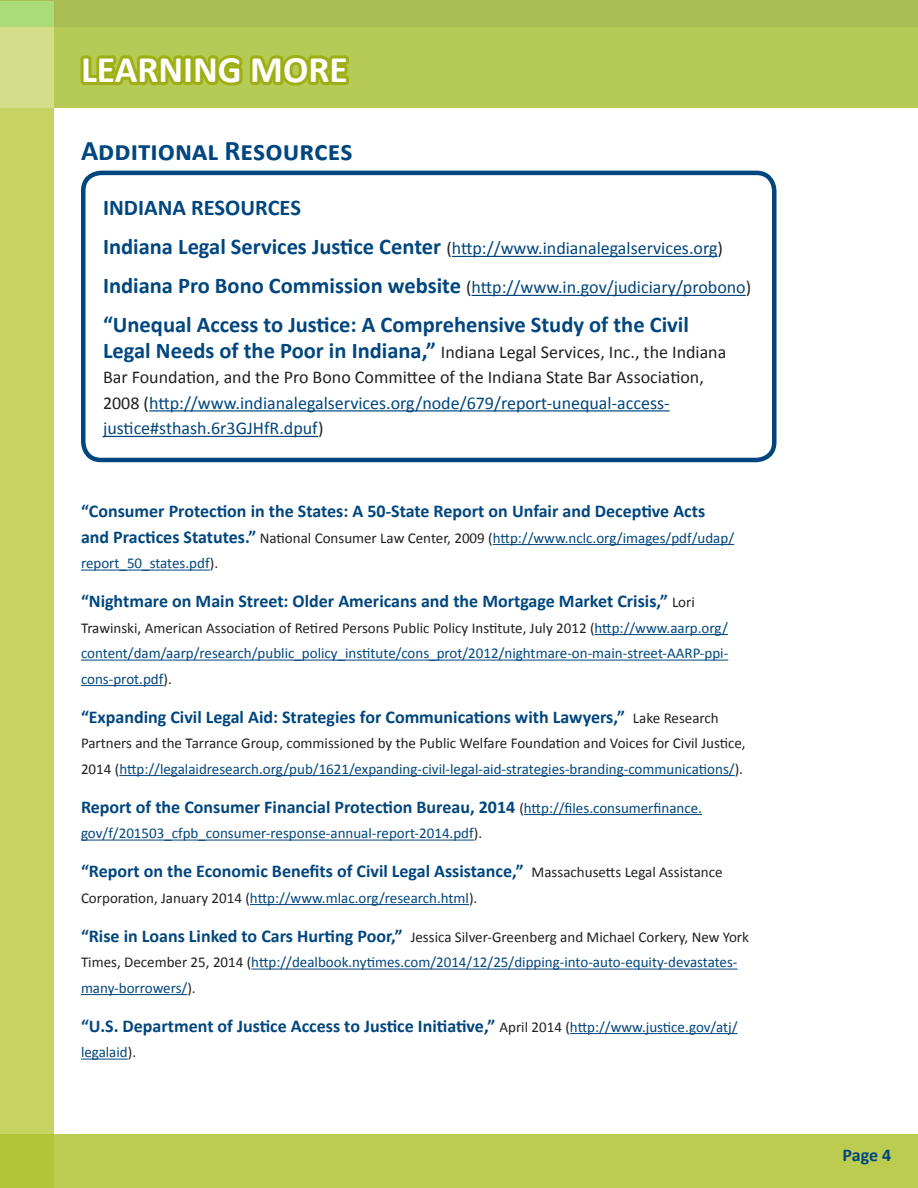
<style>
.page{position:relative;width:918px;height:1188px;background:#fff}
.page>*{position:absolute;margin:0;border:0;box-sizing:border-box;transform-origin:0 0}
.t1{font:700 37.5px "Calibri";color:#fff}
.t2{font:700 28.5px "Calibri";color:#00467e}
.t3{font:700 22.5px "Calibri";color:#00467e}
.t4{font:700 18px "Calibri";color:#00467e}
.t5{font:18px/25.5px "Calibri";color:#231f20}
.t6{font:18px "Calibri";color:#00467e}
.t7{font:15px/25.5px "Calibri";color:#00467e}
.t8{font:15px/25.5px "Calibri";color:#231f20}
.s1{font-weight:700;font-size:22.5px}
.s2{color:#231f20}
.s3{font-weight:700;font-size:22.5px;color:#00467e}
.s4{color:#00467e}
.s5{font-weight:700;font-size:18px}
.s6{font-weight:400;font-size:15px;color:#231f20}
.s7{font-weight:400;font-size:15px}
</style>
<div class="page">
<hr style="left:493px;top:544px;width:241px;height:1px;background:#00467e">
<hr style="left:81px;top:570px;width:129px;height:1px;background:#00467e">
<hr style="left:595px;top:634px;width:133px;height:1px;background:#00467e">
<hr style="left:81px;top:660px;width:647px;height:1px;background:#00467e">
<hr style="left:81px;top:685px;width:83px;height:1px;background:#00467e">
<hr style="left:119px;top:775px;width:616px;height:1px;background:#00467e">
<hr style="left:524px;top:814px;width:178px;height:1px;background:#00467e">
<hr style="left:81px;top:840px;width:393px;height:1px;background:#00467e">
<hr style="left:250px;top:904px;width:219px;height:1px;background:#00467e">
<hr style="left:251px;top:969px;width:487px;height:1px;background:#00467e">
<hr style="left:81px;top:994px;width:106px;height:1px;background:#00467e">
<hr style="left:570px;top:1033px;width:168px;height:1px;background:#00467e">
<hr style="left:81px;top:1059px;width:47px;height:1px;background:#00467e">
<div style="left:0;top:0;width:54px;height:1188px;background:#d4dd87"></div>
<div style="left:0;top:0;width:918px;height:27px;background:#aabd52"></div>
<div style="left:0;top:2px;width:54px;height:25px;background:#abdc78"></div>
<div style="left:0;top:108px;width:54px;height:1080px;background:#c7d363"></div>
<div style="left:54px;top:27px;width:864px;height:81px;background:#b6cb56"></div>
<svg style="left:80px;top:55px;width:270px;height:31px;background:#a1b31e"></svg>
<div style="left:0;top:1134px;width:918px;height:54px;background:#bccc50"></div>
<hr style="left:452px;top:256px;width:266px;height:1px;background:#00467e">
<hr style="left:472px;top:295px;width:274px;height:1px;background:#00467e">
<hr style="left:149px;top:410px;width:521px;height:2px;background:#00467e">
<hr style="left:103px;top:436px;width:215px;height:1px;background:#00467e">
<div style="left:81px;top:171px;width:696px;height:291px;border:4px solid #00467e;border-radius:18px"></div>
<p class="t1" style="left:81px;top:46px;width:268px">LEARNING MORE</p>
<p class="t2" style="left:81px;top:132px;width:273px">Additional Resources</p>
<p class="t3" style="left:103px;top:194px;width:199px">INDIANA RESOURCES</p>
<p class="t6" style="left:103px;top:237px;width:621px"><span class="s1">Indiana Legal Services Justice Center</span> <span class="s2">(</span>http://www.indianalegalservices.org<span class="s2">)</span></p>
<p class="t6" style="left:103px;top:276px;width:650px"><span class="s1">Indiana Pro Bono Commission website</span> <span class="s2">(</span>http://www.in.gov/judiciary/probono<span class="s2">)</span></p>
<p class="t3" style="left:103px;top:311px;width:587px">“Unequal Access to Justice: A Comprehensive Study of the Civil</p>
<p class="t5" style="left:103px;top:339px;width:625px"><span class="s3">Legal Needs of the Poor in Indiana,”</span> Indiana Legal Services, Inc., the Indiana Bar Foundation, and the Pro Bono Committee of the Indiana State Bar Association, 2008 (<span class="s4">http://www.indianalegalservices.org/node/679/report-unequal-access&shy;justice#sthash.6r3GJHfR.dpuf</span>)</p>
<p class="t4" style="left:81px;top:500px;width:626px">“Consumer Protection in the States: A 50-State Report on Unfair and Deceptive Acts</p>
<p class="t7" style="left:81px;top:525px;width:655px"><span class="s5">and Practices Statutes.”</span> <span class="s2">National Consumer Law Center, 2009 (</span>http://www.nclc.org/images/pdf/udap/ report_50_states.pdf<span class="s2">).</span></p>
<p class="t4" style="left:81px;top:590px;width:615px">“Nightmare on Main Street: Older Americans and the Mortgage Market Crisis,” <span class="s6">Lori</span></p>
<p class="t7" style="left:81px;top:615px;width:649px;text-align:justify"><span class="s2">Trawinski, American Association of Retired Persons Public Policy Institute, July 2012 (</span>http://www.aarp.org/ content/dam/aarp/research/public_policy_institute/cons_prot/2012/nightmare-on-main-street-AARP-ppi&shy;cons-prot.pdf<span class="s2">).</span></p>
<p class="t4" style="left:81px;top:705px;width:639px">“Expanding Civil Legal Aid: Strategies for Communications with Lawyers,” <span class="s6">Lake Research</span></p>
<p class="t8" style="left:81px;top:731px;width:666px">Partners and the Tarrance Group, commissioned by the Public Welfare Foundation and Voices for Civil Justice,<br>2014 (<span class="s4">http://legalaidresearch.org/pub/1621/expanding-civil-legal-aid-strategies-branding-communications/</span>).</p>
<p class="t4" style="left:81px;top:795px;width:623px">Report of the Consumer Financial Protection Bureau, 2014 <span class="s6">(</span><span class="s7">http://files.consumerfinance.</span></p>
<p class="t7" style="left:81px;top:821px;width:403px">gov/f/201503_cfpb_consumer-response-annual-report-2014.pdf<span class="s2">).</span></p>
<p class="t4" style="left:81px;top:860px;width:643px">“Report on the Economic Benefits of Civil Legal Assistance,” <span class="s6">Massachusetts Legal Assistance</span></p>
<p class="t7" style="left:81px;top:885px;width:398px"><span class="s2">Corporation, January 2014 (</span>http://www.mlac.org/research.html<span class="s2">).</span></p>
<p class="t7" style="left:81px;top:924px;width:670px"><span class="s5">“Rise in Loans Linked to Cars Hurting Poor,”</span> <span class="s2">Jessica Silver-Greenberg and Michael Corkery, New York<br>Times, December 25, 2014 (</span>http://dealbook.nytimes.com/2014/12/25/dipping-into-auto-equity-devastates&shy;many-borrowers/<span class="s2">).</span></p>
<p class="t4" style="left:81px;top:1014px;width:658px">“U.S. Department of Justice Access to Justice Initiative,” <span class="s6">April 2014 (</span><span class="s7">http://www.justice.gov/atj/</span></p>
<p class="t7" style="left:81px;top:1040px;width:57px">legalaid<span class="s2">).</span></p>
<p class="t4" style="left:843px;top:1144px;width:50px">Page 4</p>
</div>
